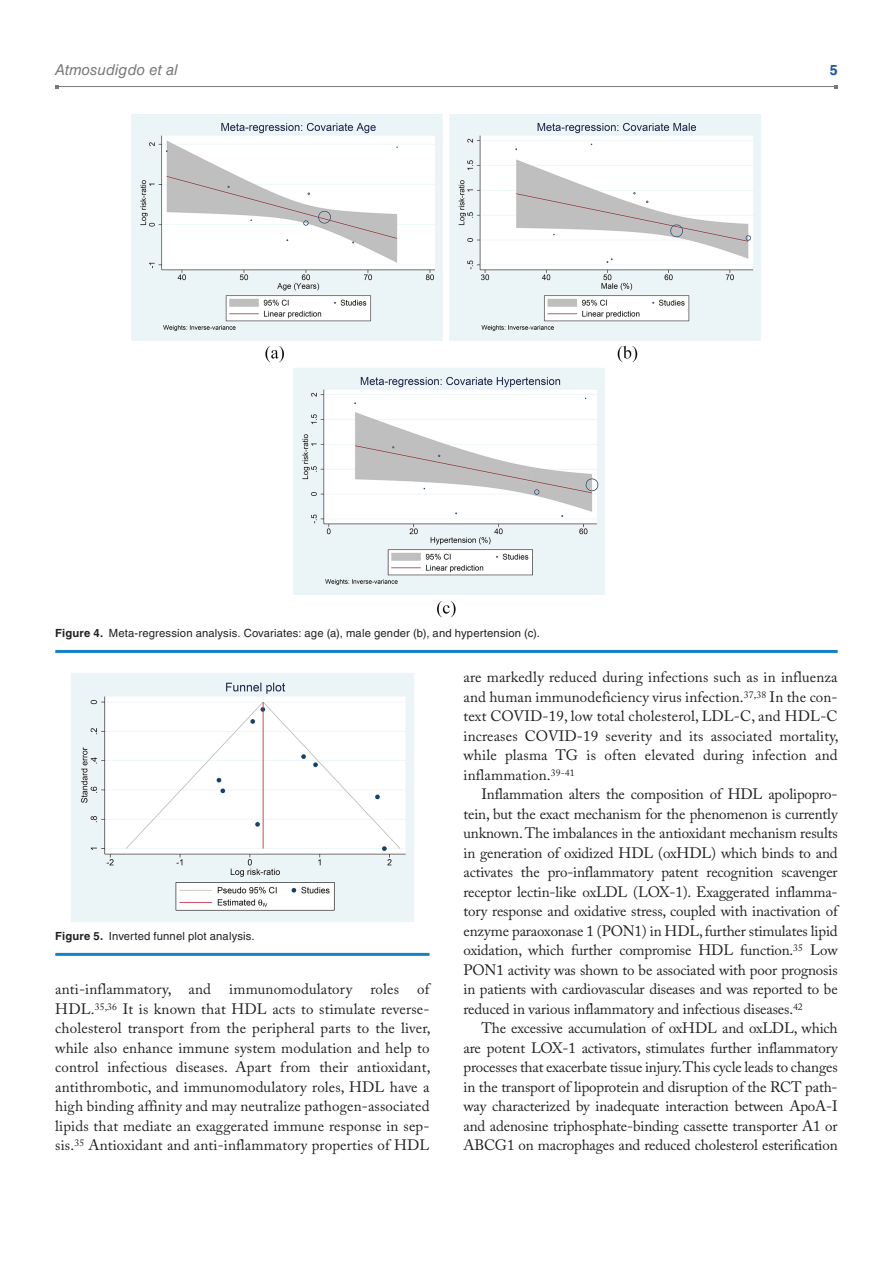
<style>
.page{position:relative;width:893px;height:1263px;background:#fff}
.page>*{position:absolute;margin:0;border:0;box-sizing:border-box;transform-origin:0 0}
.t1{font:15px/19.5px "Adobe Caslon Pro";color:#231f20;text-align:justify}
.t2{font:italic 15px "Helvetica LT Std";color:#76787b}
.t3{font:700 14.25px "Helvetica LT Std";color:#1055a4}
.t4{font:11.25px "Helvetica LT Std";letter-spacing:.015em;color:#231f20}
.s1{font-weight:700}
</style>
<div class="page">
<hr style="left:57px;top:86px;width:779px;height:1px;background:#76787b">
<hr style="left:55px;top:650px;width:783px;height:3px;background:#1582c5">
<img style="left:131px;top:115px;width:630px;height:503px">
<hr style="left:55px;top:953px;width:374px;height:3px;background:#1582c5">
<img style="left:71px;top:673px;width:343px;height:249px">
<p class="t2" style="left:55px;top:61px;width:124px">Atmosudigdo et al</p>
<p class="t3" style="left:830px;top:61px;width:9px">5</p>
<p class="t4" style="left:55px;top:627px;width:486px"><span class="s1">Figure 4.</span> Meta-regression analysis. Covariates: age (a), male gender (b), and hypertension (c).</p>
<p class="t4" style="left:55px;top:930px;width:201px"><span class="s1">Figure 5.</span> Inverted funnel plot analysis.</p>
<p class="t1" style="left:55px;top:979px;width:377px">anti-inflammatory, and immunomodulatory roles of HDL.<sup>35,36</sup> It is known that HDL acts to stimulate reverse&shy;cholesterol transport from the peripheral parts to the liver, while also enhance immune system modulation and help to control infectious diseases. Apart from their antioxidant, antithrombotic, and immunomodulatory roles, HDL have a high binding affinity and may neutralize pathogen-associated lipids that mediate an exaggerated immune response in sep&shy;sis.<sup>35</sup> Antioxidant and anti-inflammatory properties of HDL</p>
<p class="t1" style="left:463px;top:667px;width:377px">are markedly reduced during infections such as in influenza and human immunodeficiency virus infection.<sup>37,38</sup> In the con&shy;text COVID-19, low total cholesterol, LDL-C, and HDL-C increases COVID-19 severity and its associated mortality, while plasma TG is often elevated during infection and inflammation.<sup>39-41</sup></p>
<p class="t1" style="left:463px;top:784px;width:376px;text-indent:18px">Inflammation alters the composition of HDL apolipopro&shy;tein, but the exact mechanism for the phenomenon is currently unknown. The imbalances in the antioxidant mechanism results in generation of oxidized HDL (oxHDL) which binds to and activates the pro-inflammatory patent recognition scavenger receptor lectin-like oxLDL (LOX-1). Exaggerated inflamma&shy;tory response and oxidative stress, coupled with inactivation of enzyme paraoxonase 1 (PON1) in HDL, further stimulates lipid oxidation, which further compromise HDL function.<sup>35</sup> Low PON1 activity was shown to be associated with poor prognosis in patients with cardiovascular diseases and was reported to be reduced in various inflammatory and infectious diseases.<sup>42</sup></p>
<p class="t1" style="left:463px;top:1018px;width:376px;text-indent:18px">The excessive accumulation of oxHDL and oxLDL, which are potent LOX-1 activators, stimulates further inflammatory processes that exacerbate tissue injury. This cycle leads to changes in the transport of lipoprotein and disruption of the RCT path&shy;way characterized by inadequate interaction between ApoA-I and adenosine triphosphate-binding cassette transporter A1 or ABCG1 on macrophages and reduced cholesterol esterification</p>
</div>
